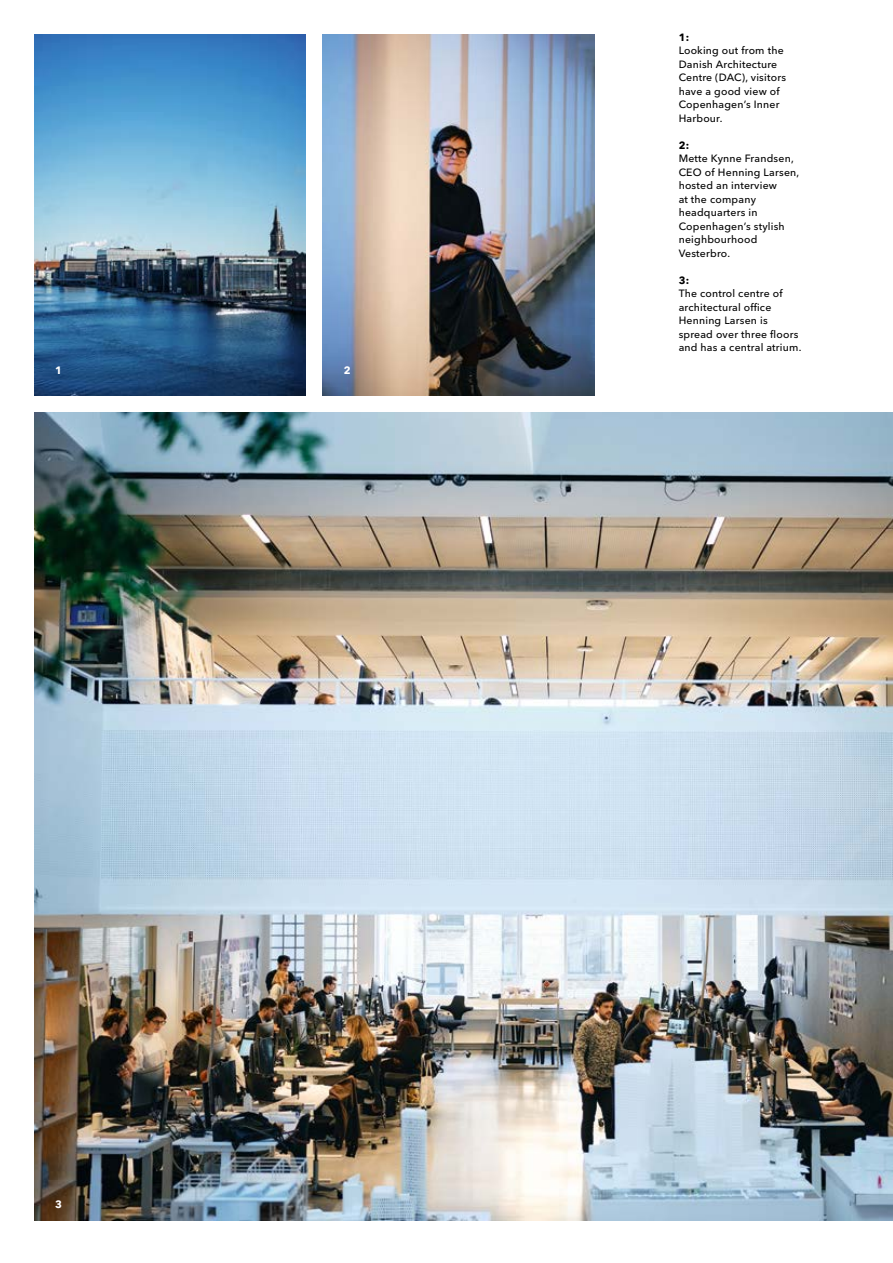
<style>
.page{position:relative;width:893px;height:1263px;background:#fff}
.page>*{position:absolute;margin:0;border:0;box-sizing:border-box;transform-origin:0 0}
.t1{font:700 10.65px "Avenir Next LT Pro";color:#fff}
.t2{font:500 10.5px/13.5px "Avenir Next LT Pro";letter-spacing:.02em;color:#000}
.t3{font:700 10.5px "Avenir Next LT Pro";color:#000}
</style>
<div class="page">
<img style="left:34px;top:412px;width:859px;height:809px">
<img style="left:34px;top:34px;width:271px;height:361px">
<img style="left:323px;top:34px;width:272px;height:361px">
<p class="t1" style="left:55px;top:364px;width:8px">1</p>
<p class="t1" style="left:344px;top:364px;width:8px">2</p>
<p class="t3" style="left:679px;top:31px;width:12px">1:</p>
<p class="t2" style="left:679px;top:44px;width:109px">Looking out from the<br>Danish Architecture<br>Centre (DAC), visitors have a good view of<br>Copenhagen’s Inner<br>Harbour.</p>
<p class="t3" style="left:679px;top:139px;width:12px">2:</p>
<p class="t2" style="left:679px;top:152px;width:122px">Mette Kynne Frandsen,<br>CEO of Henning Larsen, hosted an interview<br>at the company headquarters in<br>Copenhagen’s stylish neighbourhood<br>Vesterbro.</p>
<p class="t3" style="left:679px;top:274px;width:12px">3:</p>
<p class="t2" style="left:679px;top:287px;width:124px">The control centre of architectural office<br>Henning Larsen is spread over three floors and has a central atrium.</p>
<p class="t1" style="left:55px;top:1197px;width:8px">3</p>
</div>
